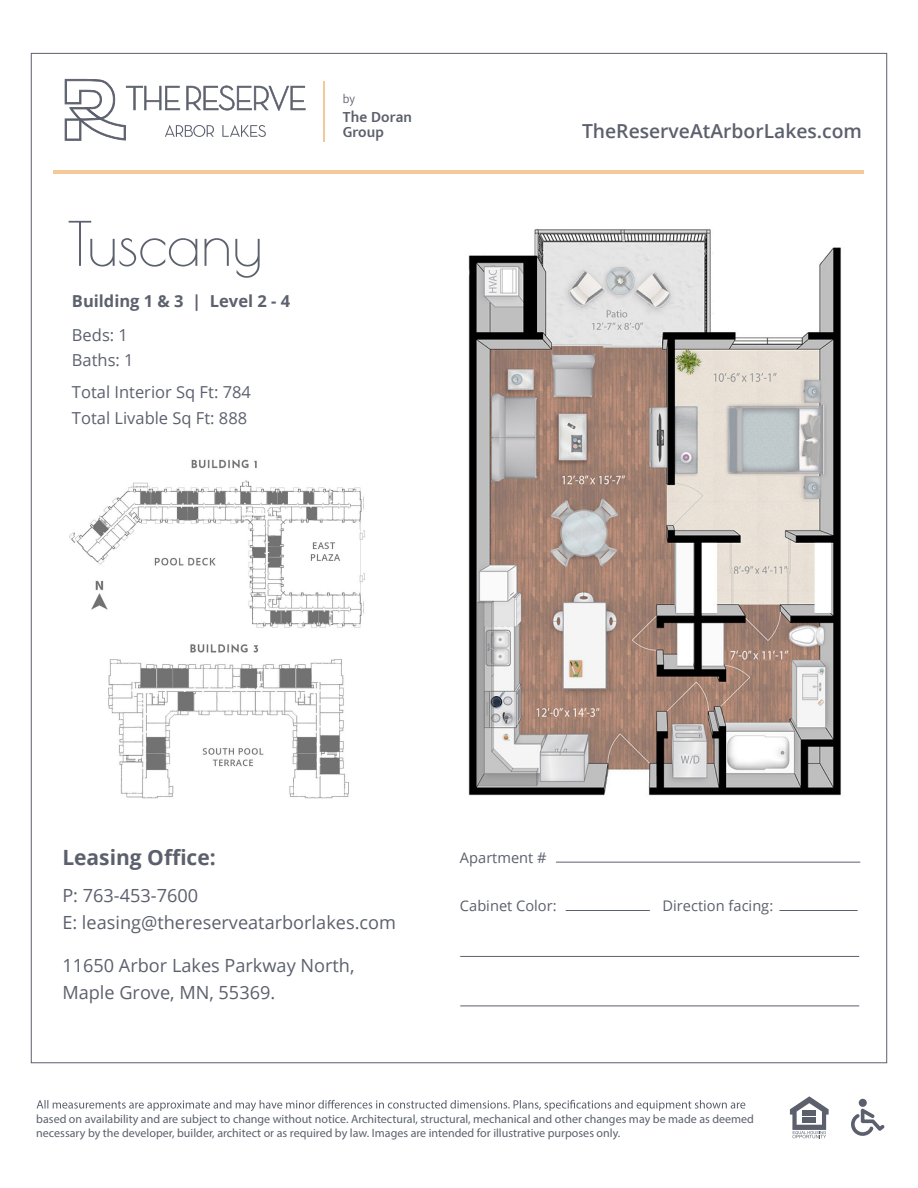
<style>
.page{position:relative;width:918px;height:1188px;background:#fff}
.page>*{position:absolute;margin:0;border:0;box-sizing:border-box;transform-origin:0 0}
.t1{font:60px "Poiret One";color:#5c616e}
.t2{font:700 21px "Open Sans";color:#5c606d}
.t3{font:600 19.35px "Open Sans";color:#5c606d}
.t4{font:18.15px/27px "Open Sans";color:#5c606d}
.t5{font:16.5px/25.5px "Open Sans";color:#5c616e}
.t6{font:700 16.5px "Open Sans";color:#5c616e}
.t7{font:600 15.9px/14.5px "Mukta Mahee";letter-spacing:.01em;color:#5c606d;scale:.96 1}
.t8{font:14.7px "Open Sans";color:#5c606d}
.t9{font:300 13.05px "Mukta Mahee";color:#5c606d;scale:.96 1}
.t10{font:12px/14.4px "Myriad Pro";color:#5c606d}
</style>
<div class="page">
<img style="left:468px;top:228px;width:373px;height:568px">
<img style="left:69px;top:459px;width:296px;height:340px">
<hr style="left:53px;top:170px;width:810px;height:4px;background:#f4c999">
<svg style="left:37px;top:1100px;width:708px;height:11px"></svg>
<svg style="left:790px;top:1096px;width:39px;height:42px"></svg>
<div style="left:802px;top:1117px;width:14px;height:5px;background:#5c606d"></div>
<div style="left:802px;top:1110px;width:14px;height:6px;background:#5c606d"></div>
<svg style="left:851px;top:1108px;width:34px;height:28px"></svg>
<div style="left:859px;top:1099px;width:8px;height:8px;background:#5c606d;border-radius:50%"></div>
<hr style="left:324px;top:81px;width:1px;height:61px;background:#f4c999">
<svg style="left:65px;top:79px;width:241px;height:62px"></svg>
<hr style="left:460px;top:956px;width:399px;height:1px;background:#5c616e">
<hr style="left:460px;top:1006px;width:399px;height:1px;background:#5c616e">
<hr style="left:556px;top:862px;width:304px;height:1px;background:#5c616e">
<hr style="left:566px;top:910px;width:84px;height:1px;background:#5c616e">
<hr style="left:779px;top:910px;width:79px;height:1px;background:#5c616e">
<h1 class="t1" style="left:67px;top:208px;width:197px">Tuscany</h1>
<h3 class="t6" style="left:72px;top:290px;width:220px">Building 1 &amp; 3 | Level 2 - 4</h3>
<h3 class="t5" style="left:72px;top:322px;width:63px">Beds: 1<br>Baths: 1</h3>
<h3 class="t5" style="left:72px;top:379px;width:181px">Total Interior Sq Ft: 784<br>Total Livable Sq Ft: 888</h3>
<p class="t9" style="left:343px;top:91px;width:14px">by</p>
<h3 class="t7" style="left:343px;top:109px;width:74px">The Doran<br>Group</h3>
<h3 class="t3" style="left:582px;top:117px;width:282px">TheReserveAtArborLakes.com</h3>
<h2 class="t2" style="left:62px;top:842px;width:155px">Leasing Office:</h2>
<h3 class="t4" style="left:62px;top:882px;width:335px">P: 763-453-7600<br>E: leasing@thereserveatarborlakes.com</h3>
<h3 class="t4" style="left:62px;top:952px;width:294px">11650 Arbor Lakes Parkway North,<br>Maple Grove, MN, 55369.</h3>
<p class="t8" style="left:460px;top:847px;width:88px">Apartment #</p>
<p class="t8" style="left:460px;top:896px;width:98px">Cabinet Color:</p>
<p class="t8" style="left:663px;top:896px;width:112px">Direction facing:</p>
<p class="t10" style="left:36px;top:1111px;width:719px">based on availability and are subject to change without notice. Architectural, structural, mechanical and other changes may be made as deemed necessary by the developer, builder, architect or as required by law. Images are intended for illustrative purposes only.</p>
</div>
